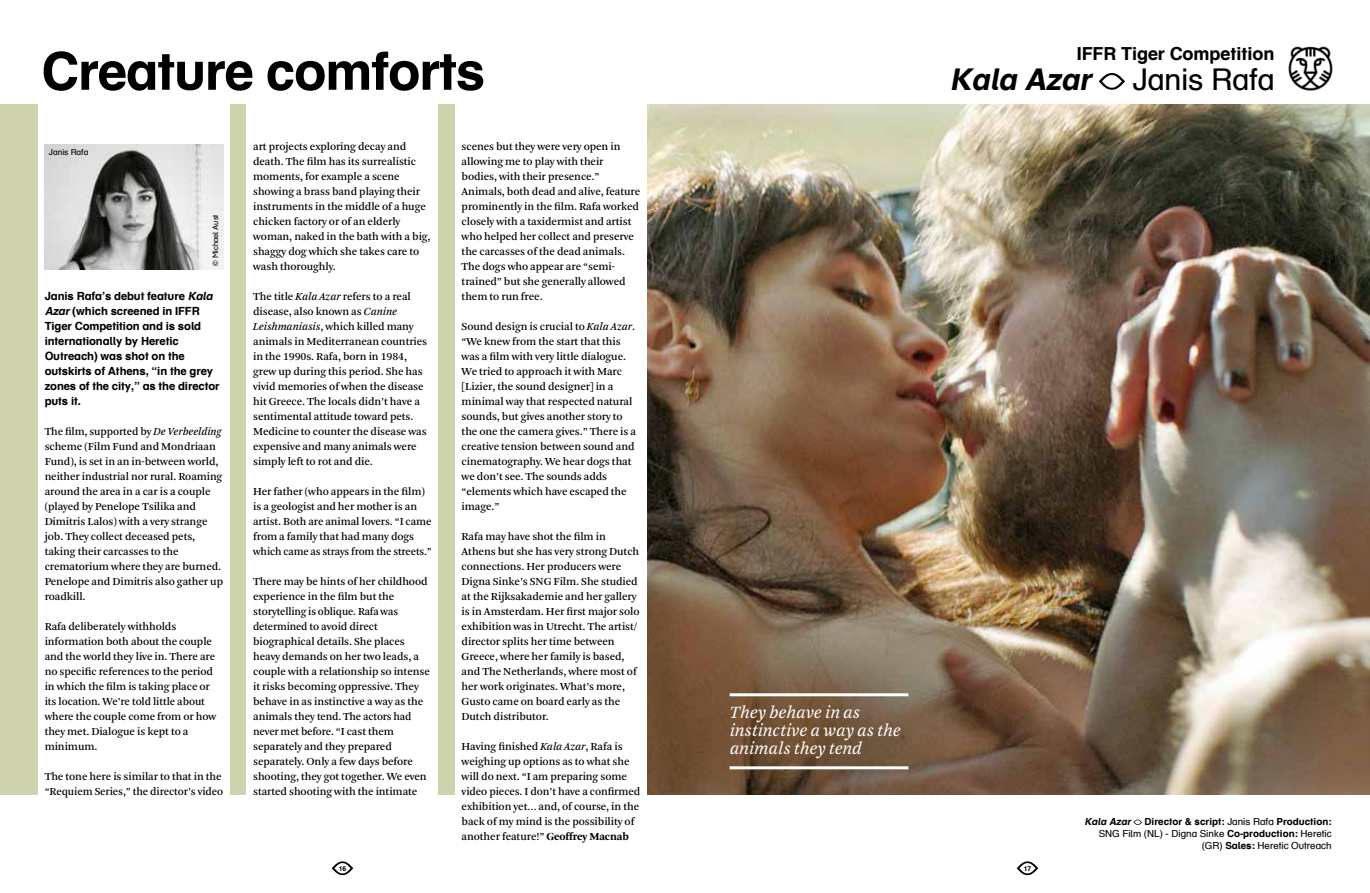
<style>
.page{position:relative;width:1370px;height:893px;background:#fff}
.page>*{position:absolute;margin:0;border:0;box-sizing:border-box;transform-origin:0 0}
.t1{font:700 52.5px "Eye Schulbuch";letter-spacing:-.02em;color:#000}
.t2{font:30px "Eye Schulbuch";letter-spacing:-.005em;color:#000}
.t3{font:italic 18px/18px "Arnhem Blond";letter-spacing:-.005em;color:#fff}
.t4{font:700 18px "Eye Schulbuch";letter-spacing:-.005em;color:#000}
.t5{font:11.25px/15px "Arnhem";letter-spacing:-.01em;color:#000}
.t6{font:700 11.25px/15px "Eye Schulbuch";letter-spacing:-.01em;color:#000}
.t7{font:9.75px/12px "Eye Schulbuch";color:#000;text-align:right}
.t8{font:8.25px "Eye Schulbuch";color:#000}
.t9{font:7.5px "Eye Schulbuch";color:#000}
.t10{font:700 6.75px "Eye Schulbuch";color:#000}
.s1{font-style:italic}
.s2{font-weight:700}
.s3{font-weight:700;font-style:italic}
</style>
<div class="page">
<div style="left:0;top:105px;width:455px;height:690px;background:#ced2ad"></div>
<img style="left:647px;top:105px;width:722px;height:690px">
<svg style="left:331px;top:861px;width:22px;height:14px"></svg>
<svg style="left:1016px;top:861px;width:22px;height:14px"></svg>
<div style="left:38px;top:102px;width:192px;height:706px;background:#fff"></div>
<div style="left:247px;top:102px;width:191px;height:706px;background:#fff"></div>
<hr style="left:729px;top:693px;width:179px;height:3px;background:#fff">
<hr style="left:729px;top:766px;width:179px;height:3px;background:#fff">
<svg style="left:1098px;top:73px;width:26px;height:17px"></svg>
<svg style="left:1133px;top:819px;width:8px;height:6px"></svg>
<img style="left:45px;top:145px;width:178px;height:125px">
<img style="left:1288px;top:46px;width:45px;height:45px">
<h1 class="t1" style="left:41px;top:38px;width:445px">Creature comforts</h1>
<p class="t8" style="left:49px;top:147px;width:41px">Janis Rafa</p>
<p class="t9" style="left:211px;top:266px;width:52px;rotate:-90deg">© Michael Aust</p>
<p class="t6" style="left:45px;top:288px;width:176px">Janis Rafa’s debut feature <span class="s1">Kala<br>Azar</span>(which screened in IFFR<br>Tiger Competition and is sold internationally by Heretic<br>Outreach) was shot on the outskirts of Athens, “in the grey zones of the city,” as the director puts it.</p>
<p class="t5" style="left:45px;top:424px;width:180px">The film, supported by <span class="s1">De Verbeelding </span>scheme (Film Fund and Mondriaan<br>Fund), is set in an in-between world, neither industrial nor rural. Roaming around the area in a car is a couple (played by Penelope Tsilika and<br>Dimitris Lalos) with a very strange job. They collect deceased pets, taking their carcasses to the crematorium where they are burned.<br>Penelope and Dimitris also gather up roadkill.</p>
<p class="t5" style="left:45px;top:619px;width:173px">Rafa deliberately withholds information both about the couple and the world they live in. There are no specific references to the period in which the film is taking place or its location. We’re told little about where the couple come from or how they met. Dialogue is kept to a minimum.</p>
<p class="t5" style="left:45px;top:769px;width:180px">The tone here is similar to that in the “Requiem Series,” the director’s video</p>
<p class="t5" style="left:253px;top:139px;width:179px">art projects exploring decay and death. The film has its surrealistic moments, for example a scene showing a brass band playing their instruments in the middle of a huge chicken factory or of an elderly woman, naked in the bath with a big, shaggy dog which she takes care to wash thoroughly.</p>
<p class="t5" style="left:253px;top:289px;width:175px">The title <span class="s1">Kala Azar</span> refers to a real disease, also known as <span class="s1">Canine Leishmaniasis</span>, which killed many animals in Mediterranean countries in the 1990s. Rafa, born in 1984, grew up during this period. She has vivid memories of when the disease hit Greece. The locals didn’t have a sentimental attitude toward pets.<br>Medicine to counter the disease was expensive and many animals were simply left to rot and die.</p>
<p class="t5" style="left:253px;top:484px;width:180px">Her father (who appears in the film) is a geologist and her mother is an artist. Both are animal lovers. “I came from a family that had many dogs which came as strays from the streets.”</p>
<p class="t5" style="left:253px;top:574px;width:178px">There may be hints of her childhood experience in the film but the storytelling is oblique. Rafa was determined to avoid direct biographical details. She places heavy demands on her two leads, a couple with a relationship so intense it risks becoming oppressive. They behave in as instinctive a way as the animals they tend. The actors had never met before. “I cast them separately and they prepared separately. Only a few days before shooting, they got together. We even started shooting with the intimate</p>
<p class="t5" style="left:461px;top:139px;width:180px">scenes but they were very open in allowing me to play with their bodies, with their presence.”<br>Animals, both dead and alive, feature prominently in the film. Rafa worked closely with a taxidermist and artist who helped her collect and preserve the carcasses of the dead animals.<br>The dogs who appear are “semi&shy;trained” but she generally allowed them to run free.</p>
<p class="t5" style="left:461px;top:319px;width:176px">Sound design is crucial to <span class="s1">Kala Azar</span>. “We knew from the start that this was a film with very little dialogue.<br>We tried to approach it with Marc [Lizier, the sound designer] in a minimal way that respected natural sounds, but gives another story to the one the camera gives.” There is a creative tension between sound and cinematography. We hear dogs that we don’t see. The sounds adds “elements which have escaped the image.”</p>
<p class="t5" style="left:461px;top:529px;width:179px">Rafa may have shot the film in Athens but she has very strong Dutch connections. Her producers were Digna Sinke’s SNG Film. She studied at the Rijksakademie and her gallery is in Amsterdam. Her first major solo exhibition was in Utrecht. The artist/ director splits her time between Greece, where her family is based, and The Netherlands, where most of her work originates. What’s more, Gusto came on board early as the Dutch distributor.</p>
<p class="t5" style="left:461px;top:739px;width:180px">Having finished <span class="s1">Kala Azar</span>, Rafa is weighing up options as to what she will do next. “I am preparing some video pieces. I don’t have a confirmed exhibition yet… and, of course, in the back of my mind is the possibility of another feature!” <span class="s2">Geoffrey Macnab</span></p>
<h3 class="t4" style="left:1076px;top:42px;width:199px">IFFR Tiger Competition</h3>
<h2 class="t2" style="left:949px;top:60px;width:327px"><span class="s3">Kala Azar</span> Janis Rafa</h2>
<h3 class="t3" style="left:729px;top:703px;width:172px">They behave in as instinctive a way as the animals they tend</h3>
<p class="t7" style="left:1084px;top:815px;width:249px"><span class="s3">Kala Azar</span> <span class="s2">Director &amp; script:</span> Janis Rafa <span class="s2">Production:<br></span>SNG Film (NL) - Digna Sinke <span class="s2">Co-production:</span> Heretic (GR) <span class="s2">Sales:</span> Heretic Outreach</p>
<p class="t10" style="left:339px;top:864px;width:9px">16</p>
<p class="t10" style="left:1023px;top:864px;width:9px">17</p>
</div>
